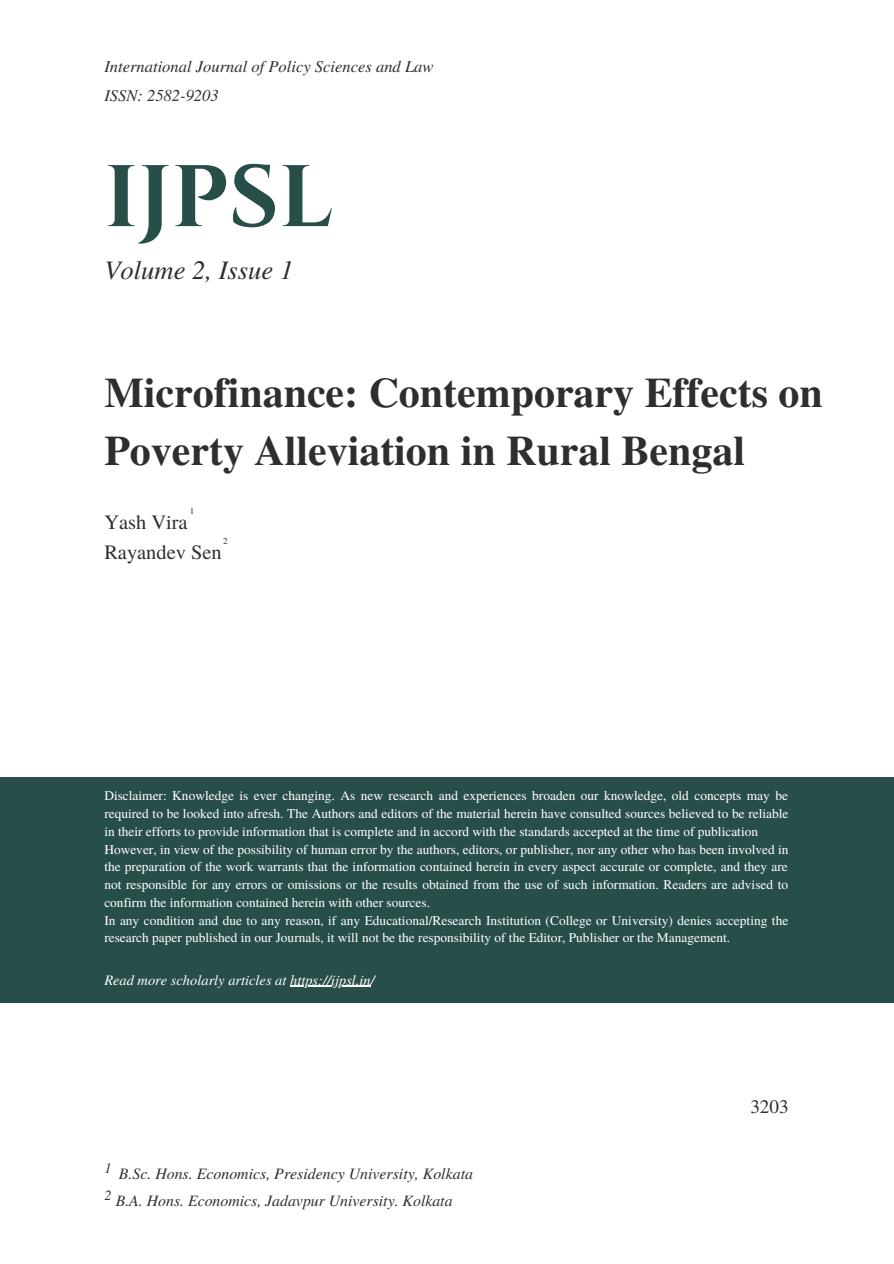
<style>
.page{position:relative;width:894px;height:1264px;background:#fff}
.page>*{position:absolute;margin:0;border:0;box-sizing:border-box;transform-origin:0 0}
.t1{font:700 87.15px "Cinzel";color:#284e4a}
.t2{font:700 41.85px/57.8px "Te X Gyre Termes";color:#2e2e2e}
.t3{font:italic 26.55px "Te X Gyre Termes";color:#2e2e2e}
.t4{font:20.4px "Te X Gyre Termes";color:#2e2e2e}
.t5{font:19.05px "Te X Gyre Termes";color:#2e2e2e}
.t6{font:italic 16.5px "Te X Gyre Termes";color:#2e2e2e}
.t7{font:italic 15.9px "Te X Gyre Termes";color:#2e2e2e}
.t8{font:italic 15.75px "Te X Gyre Termes";color:#2e2e2e}
.t9{font:italic 14.4px "Te X Gyre Termes";color:#fff}
.t10{font:italic 14.1px "Te X Gyre Termes";color:#2e2e2e}
.t11{font:13.35px/17.7px "Te X Gyre Termes";color:#fff;text-align:justify}
.t12{font:9px "Te X Gyre Termes";color:#2e2e2e}
</style>
<div class="page">
<div style="left:0;top:777px;width:893px;height:226px;background:#284e4a"></div>
<hr style="left:290px;top:985px;width:81px;height:1px;background:#fff">
<p class="t6" style="left:104px;top:55px;width:330px">International Journal of Policy Sciences and Law</p>
<p class="t6" style="left:104px;top:83px;width:116px">ISSN: 2582-9203</p>
<p class="t1" style="left:104px;top:141px;width:230px">IJPSL</p>
<p class="t3" style="left:104px;top:251px;width:190px">Volume 2, Issue 1</p>
<p class="t2" style="left:104px;top:362px;width:719px">Microfinance: Contemporary Effects on<br>Poverty Alleviation in Rural Bengal</p>
<p class="t12" style="left:190px;top:504px;width:6px">1</p>
<p class="t4" style="left:104px;top:508px;width:85px">Yash Vira</p>
<p class="t4" style="left:104px;top:537px;width:119px">Rayandev Sen</p>
<p class="t12" style="left:223px;top:534px;width:6px">2</p>
<p class="t11" style="left:104px;top:786px;width:685px">Disclaimer: Knowledge is ever changing. As new research and experiences broaden our knowledge, old concepts may be required to be looked into afresh. The Authors and editors of the material herein have consulted sources believed to be reliable in their efforts to provide information that is complete and in accord with the standards accepted at the time of publication</p>
<p class="t11" style="left:104px;top:839px;width:685px">However, in view of the possibility of human error by the authors, editors, or publisher, nor any other who has been involved in the preparation of the work warrants that the information contained herein in every aspect accurate or complete, and they are not responsible for any errors or omissions or the results obtained from the use of such information. Readers are advised to confirm the information contained herein with other sources.</p>
<p class="t11" style="left:104px;top:910px;width:685px">In any condition and due to any reason, if any Educational/Research Institution (College or University) denies accepting the research paper published in our Journals, it will not be the responsibility of the Editor, Publisher or the Management.</p>
<p class="t9" style="left:104px;top:969px;width:272px">Read more scholarly articles at https://ijpsl.in/</p>
<p class="t10" style="left:104px;top:1157px;width:9px">1</p>
<p class="t10" style="left:104px;top:1184px;width:9px">2</p>
<p class="t7" style="left:119px;top:1161px;width:355px">B.Sc. Hons. Economics, Presidency University, Kolkata</p>
<p class="t8" style="left:116px;top:1188px;width:338px">B.A. Hons. Economics, Jadavpur University. Kolkata</p>
<p class="t5" style="left:750px;top:1093px;width:40px">3203</p>
</div>
